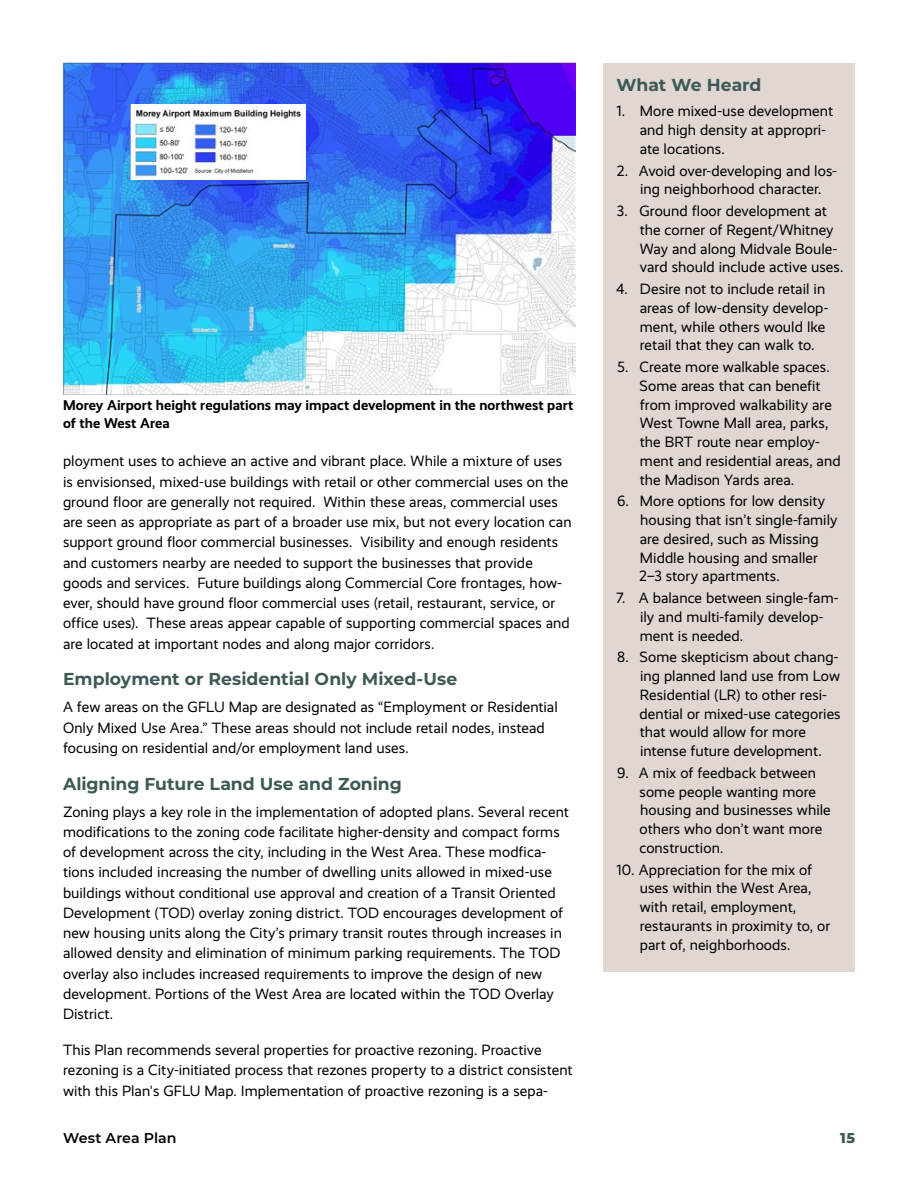
<style>
.page{position:relative;width:918px;height:1188px;background:#fff}
.page>*{position:absolute;margin:0;border:0;box-sizing:border-box;transform-origin:0 0}
.t1{font:700 17.25px "Montserrat";color:#3c5956}
.t2{font:15px/18.8px "Realist";letter-spacing:.005em;color:#000}
.t3{font:700 14.25px/17.2px "Realist";color:#000}
.t4{font:600 14.25px "Montserrat";color:#000}
.t5{font:800 14.25px "Montserrat";color:#3c5956}
</style>
<div class="page">
<div style="left:603px;top:63px;width:252px;height:909px;background:#e0d7d2"></div>
<img style="left:63px;top:63px;width:513px;height:332px">
<img style="left:131px;top:104px;width:175px;height:76px">
<p class="t3" style="left:63px;top:397px;width:512px">Morey Airport height regulations may impact development in the northwest part of the West Area</p>
<p class="t2" style="left:63px;top:451px;width:510px;line-height:20.2px">ployment uses to achieve an active and vibrant place. While a mixture of uses is envisionsed, mixed-use buildings with retail or other commercial uses on the ground floor are generally not required. Within these areas, commercial uses are seen as appropriate as part of a broader use mix, but not every location can support ground floor commercial businesses. Visibility and enough residents and customers nearby are needed to support the businesses that provide goods and services. Future buildings along Commercial Core frontages, how&shy;ever, should have ground floor commercial uses (retail, restaurant, service, or office uses). These areas appear capable of supporting commercial spaces and are located at important nodes and along major corridors.</p>
<p class="t1" style="left:63px;top:667px;width:396px">Employment or Residential Only Mixed-Use</p>
<p class="t2" style="left:63px;top:697px;width:496px;line-height:20.2px">A few areas on the GFLU Map are designated as “Employment or Residential<br>Only Mixed Use Area.” These areas should not include retail nodes, instead focusing on residential and/or employment land uses.</p>
<p class="t1" style="left:63px;top:771px;width:340px">Aligning Future Land Use and Zoning</p>
<p class="t2" style="left:63px;top:802px;width:507px;line-height:20.2px">Zoning plays a key role in the implementation of adopted plans. Several recent modifications to the zoning code facilitate higher-density and compact forms of development across the city, including in the West Area. These modfica&shy;tions included increasing the number of dwelling units allowed in mixed-use buildings without conditional use approval and creation of a Transit Oriented Development (TOD) overlay zoning district. TOD encourages development of new housing units along the City’s primary transit routes through increases in allowed density and elimination of minimum parking requirements. The TOD overlay also includes increased requirements to improve the design of new development. Portions of the West Area are located within the TOD Overlay District.</p>
<p class="t2" style="left:63px;top:1040px;width:511px;line-height:20.2px">This Plan recommends several properties for proactive rezoning. Proactive rezoning is a City-initiated process that rezones property to a district consistent with this Plan's GFLU Map. Implementation of proactive rezoning is a sepa-</p>
<p class="t1" style="left:616px;top:72px;width:147px">What We Heard</p>
<p class="t2" style="left:640px;top:102px;width:195px;text-indent:-23px">1. More mixed-use development and high density at appropri&shy;ate locations.</p>
<p class="t2" style="left:617px;top:161px;width:222px;text-align:center">2. Avoid over-developing and los&shy;ing neighborhood character.</p>
<p class="t2" style="left:640px;top:202px;width:205px;text-indent:-23px">3. Ground floor development at the corner of Regent/Whitney<br>Way and along Midvale Boule&shy;vard should include active uses.</p>
<p class="t2" style="left:640px;top:280px;width:190px;text-indent:-24px">4. Desire not to include retail in areas of low-density develop&shy;ment, while others would lke retail that they can walk to.</p>
<p class="t2" style="left:640px;top:358px;width:203px;text-indent:-22px">5. Create more walkable spaces.<br>Some areas that can benefit from improved walkability are<br>West Towne Mall area, parks, the BRT route near employ&shy;ment and residential areas, and the Madison Yards area.</p>
<p class="t2" style="left:639px;top:492px;width:200px;text-indent:-22px">6. More options for low density housing that isn’t single-family are desired, such as Missing<br>Middle housing and smaller<br>2–3 story apartments.</p>
<p class="t2" style="left:640px;top:589px;width:200px;text-indent:-24px">7. A balance between single-fam&shy;ily and multi-family develop&shy;ment is needed.</p>
<p class="t2" style="left:640px;top:648px;width:203px;text-indent:-22px">8. Some skepticism about chang&shy;ing planned land use from Low<br>Residential (LR) to other resi&shy;dential or mixed-use categories that would allow for more intense future development.</p>
<p class="t2" style="left:640px;top:764px;width:193px;text-indent:-22px">9. A mix of feedback between some people wanting more housing and businesses while others who don’t want more construction.</p>
<p class="t2" style="left:640px;top:860px;width:192px;text-indent:-23px">10. Appreciation for the mix of uses within the West Area, with retail, employment, restaurants in proximity to, or part of, neighborhoods.</p>
<p class="t4" style="left:63px;top:1128px;width:115px">West Area Plan</p>
<p class="t5" style="left:840px;top:1127px;width:16px">15</p>
</div>
